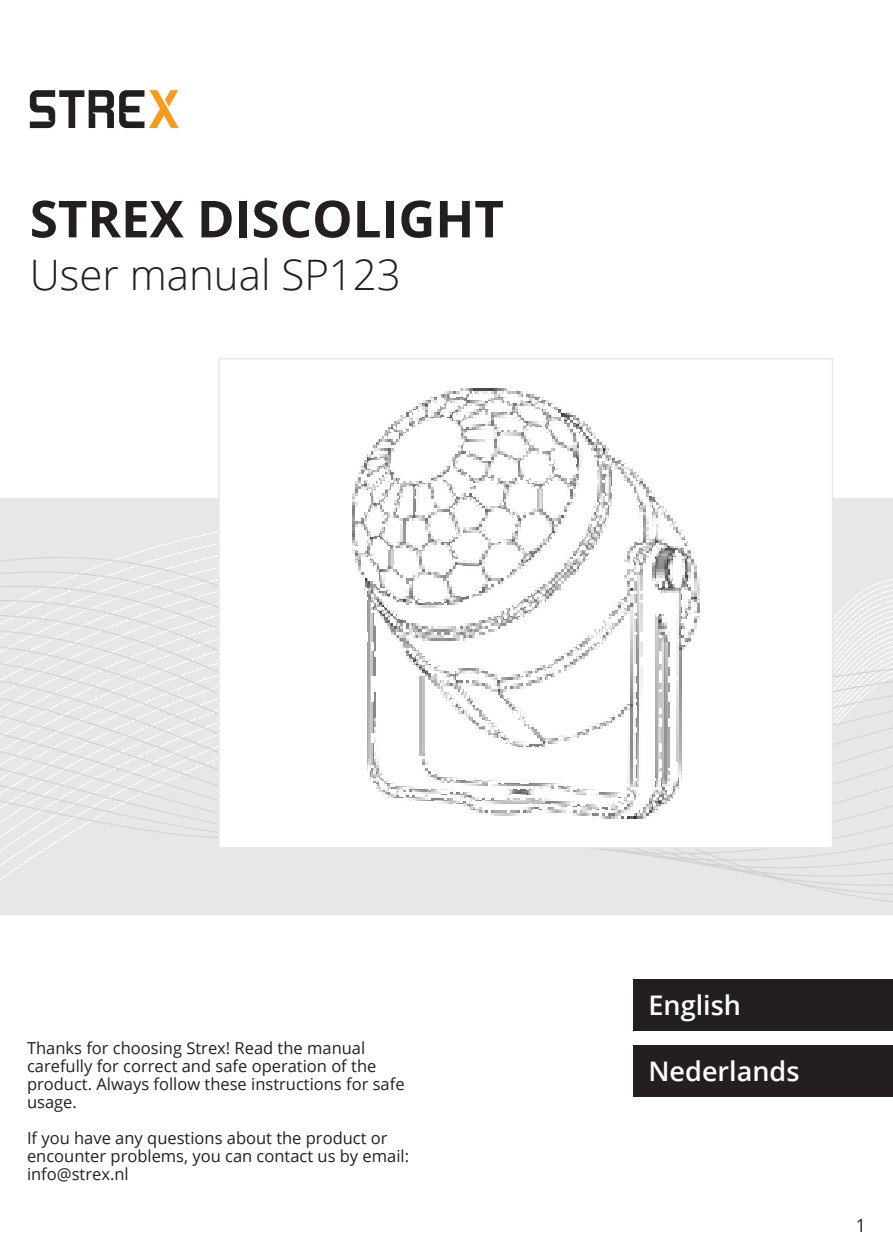
<style>
.page{position:relative;width:893px;height:1259px;background:#fff}
.page>*{position:absolute;margin:0;border:0;box-sizing:border-box;transform-origin:0 0}
.t1{font:54px "First Job";color:#221f1f}
.t2{font:700 51px "Open Sans";color:#231f20}
.t3{font:300 42px "Open Sans";color:#231f20}
.t4{font:600 27px "Open Sans";color:#fff}
.t5{font:18px "Open Sans";color:#231f20}
.t6{font:16.5px/18px "Open Sans";color:#231f20}
.s1{color:#f59c1d}
</style>
<div class="page">
<svg style="left:0;top:498px;width:893px;height:416px;background:#e6e7e9"></svg>
<div style="left:219px;top:359px;width:613px;height:489px;background:#fff"></div>
<img style="left:352px;top:388px;width:347px;height:430px">
<div style="left:218px;top:358px;width:615px;height:490px;border:2px solid #e6e7e9"></div>
<div style="left:634px;top:979px;width:259px;height:51px;background:#231f20"></div>
<div style="left:634px;top:1045px;width:259px;height:51px;background:#231f20"></div>
<h1 class="t1" style="left:30px;top:78px;width:154px">STRE<span class="s1">X</span></h1>
<h2 class="t2" style="left:30px;top:199px;width:476px">STREX DISCOLIGHT</h2>
<h3 class="t3" style="left:30px;top:257px;width:373px">User manual SP123</h3>
<p class="t6" style="left:27px;top:1040px;width:379px">Thanks for choosing Strex! Read the manual carefully for correct and safe operation of the product. Always follow these instructions for safe usage.</p>
<p class="t6" style="left:27px;top:1130px;width:384px">If you have any questions about the product or encounter problems, you can contact us by email: info@strex.nl</p>
<h3 class="t4" style="left:648px;top:995px;width:94px">English</h3>
<h3 class="t4" style="left:648px;top:1060px;width:153px">Nederlands</h3>
<p class="t5" style="left:856px;top:1217px;width:12px">1</p>
</div>
